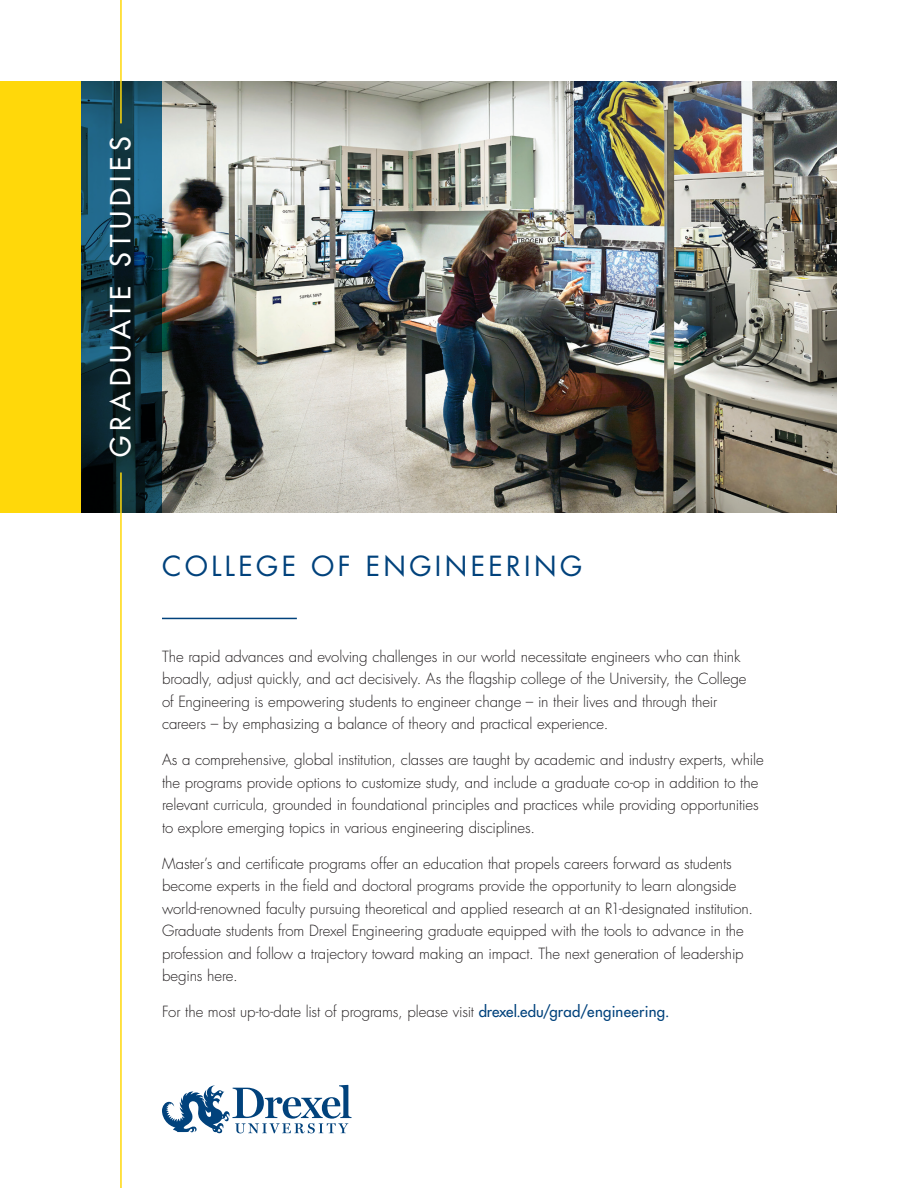
<style>
.page{position:relative;width:918px;height:1188px;background:#fff}
.page>*{position:absolute;margin:0;border:0;box-sizing:border-box;transform-origin:0 0}
.t1{font:27px "Futura Std";letter-spacing:.125em;color:#01427c}
.t2{font:500 27px "Futura Std";letter-spacing:.2em;color:#fff}
.Body_front{font:300 15px/22.5px "Futura Std";letter-spacing:-.005em;color:#231f20}
.s1{font-weight:500;color:#01427c}
</style>
<div class="page">
<div style="left:0;top:81px;width:81px;height:432px;background:#ffd80a"></div>
<img style="left:162px;top:81px;width:675px;height:432px">
<svg style="left:162px;top:1085px;width:190px;height:49px"></svg>
<svg style="left:81px;top:81px;width:81px;height:432px;background:#113847"></svg>
<hr style="left:120px;top:0;width:2px;height:123px;background:#ffd80a">
<hr style="left:120px;top:472px;width:2px;height:716px;background:#ffd80a">
<hr style="left:162px;top:618px;width:135px;height:1px;background:#01427c">
<p class="t2" style="left:104px;top:457px;width:322px;rotate:-90deg">GRADUATE STUDIES</p>
<p class="t1" style="left:162px;top:549px;width:422px">COLLEGE OF ENGINEERING</p>
<p class="Body_front" style="left:162px;top:645px;width:586px">The rapid advances and evolving challenges in our world necessitate engineers who can think broadly, adjust quickly, and act decisively. As the flagship college of the University, the College of Engineering is empowering students to engineer change – in their lives and through their careers – by emphasizing a balance of theory and practical experience.</p>
<p class="Body_front" style="left:162px;top:749px;width:603px">As a comprehensive, global institution, classes are taught by academic and industry experts, while the programs provide options to customize study, and include a graduate co-op in addition to the relevant curricula, grounded in foundational principles and practices while providing opportunities to explore emerging topics in various engineering disciplines.</p>
<p class="Body_front" style="left:162px;top:852px;width:593px">Master’s and certificate programs offer an education that propels careers forward as students become experts in the field and doctoral programs provide the opportunity to learn alongside world-renowned faculty pursuing theoretical and applied research at an R1-designated institution.<br>Graduate students from Drexel Engineering graduate equipped with the tools to advance in the profession and follow a trajectory toward making an impact. The next generation of leadership begins here.</p>
<p class="Body_front" style="left:162px;top:1001px;width:509px">For the most up-to-date list of programs, please visit <span class="s1">drexel.edu/grad/engineering.</span></p>
</div>
